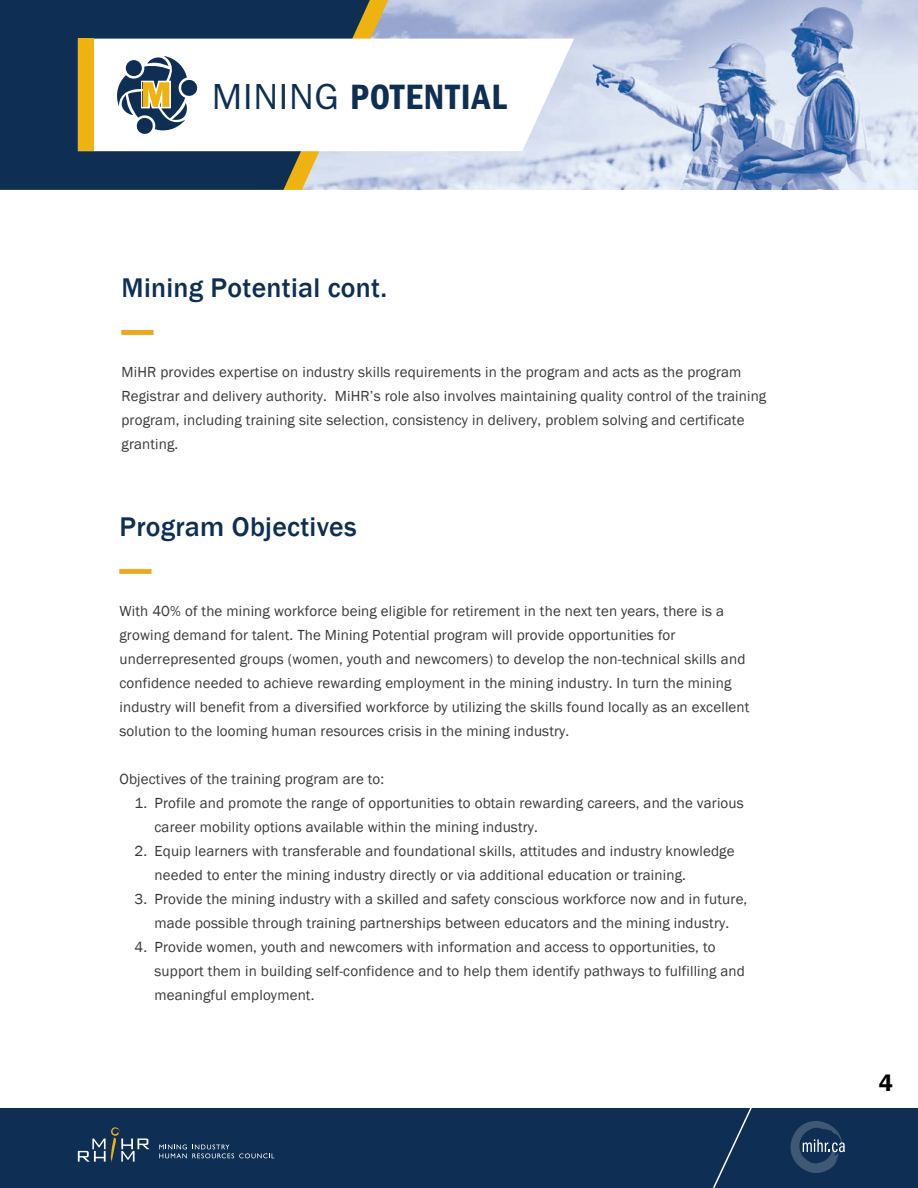
<style>
.page{position:relative;width:918px;height:1188px;background:#fff}
.page>*{position:absolute;margin:0;border:0;box-sizing:border-box;transform-origin:0 0}
.t1{font:36.45px "ITC Franklin Gothic Std Dm Cd";letter-spacing:.03em;color:#0e2e53}
.t2{font:500 27.75px "Franklin Gothic";letter-spacing:.01em;color:#0e2e53}
.t3{font:600 24px "Franklin Gothic";color:#000}
.t4{font:15px/24px "Franklin Gothic";letter-spacing:.01em;color:#383839}
.s1{font-family:"ITC Franklin Gothic Std"}
.s2{font-style:inherit}
</style>
<div class="page">
<div style="left:0;top:1108px;width:918px;height:80px;background:#0e2e53"></div>
<svg style="left:790px;top:1121px;width:55px;height:52px"></svg>
<svg style="left:78px;top:1127px;width:71px;height:35px"></svg>
<svg style="left:159px;top:1145px;width:115px;height:13px"></svg>
<img style="left:394px;top:0;width:524px;height:190px">
<svg style="left:0;top:0;width:376px;height:190px;background:#233f5b"></svg>
<svg style="left:94px;top:39px;width:480px;height:112px"></svg>
<div style="left:78px;top:39px;width:16px;height:112px;background:#eeb310"></div>
<svg style="left:713px;top:1108px;width:39px;height:80px"></svg>
<svg style="left:114px;top:51px;width:84px;height:84px"></svg>
<svg style="left:121px;top:330px;width:32px;height:5px"></svg>
<svg style="left:119px;top:569px;width:32px;height:5px"></svg>
<h1 class="t1" style="left:212px;top:76px;width:297px"><span class="s1">MINING</span> POTENTIAL</h1>
<h2 class="t2" style="left:122px;top:271px;width:267px">Mining Potential <span class="s2">cont.</span></h2>
<p class="t4" style="left:121px;top:360px;width:646px">MiHR provides expertise on industry skills requirements in the program and acts as the program Registrar and delivery authority. MiHR’s role also involves maintaining quality control of the training program, including training site selection, consistency in delivery, problem solving and certificate granting.</p>
<h2 class="t2" style="left:119px;top:510px;width:239px">Program Objectives</h2>
<p class="t4" style="left:119px;top:599px;width:631px">With 40% of the mining workforce being eligible for retirement in the next ten years, there is a growing demand for talent. The Mining Potential program will provide opportunities for underrepresented groups (women, youth and newcomers) to develop the non-technical skills and confidence needed to achieve rewarding employment in the mining industry. In turn the mining industry will benefit from a diversified workforce by utilizing the skills found locally as an excellent solution to the looming human resources crisis in the mining industry.</p>
<p class="t4" style="left:119px;top:767px;width:266px">Objectives of the training program are to:</p>
<p class="t4" style="left:154px;top:791px;width:591px;text-indent:-20px">1. Profile and promote the range of opportunities to obtain rewarding careers, and the various career mobility options available within the mining industry.</p>
<p class="t4" style="left:154px;top:839px;width:582px;text-indent:-20px">2. Equip learners with transferable and foundational skills, attitudes and industry knowledge needed to enter the mining industry directly or via additional education or training.</p>
<p class="t4" style="left:134px;top:887px;width:614px;text-align:center">3. Provide the mining industry with a skilled and safety conscious workforce now and in future, made possible through training partnerships between educators and the mining industry.</p>
<p class="t4" style="left:154px;top:935px;width:592px;text-indent:-20px">4. Provide women, youth and newcomers with information and access to opportunities, to support them in building self-confidence and to help them identify pathways to fulfilling and meaningful employment.</p>
<h3 class="t3" style="left:879px;top:1068px;width:16px">4</h3>
</div>
